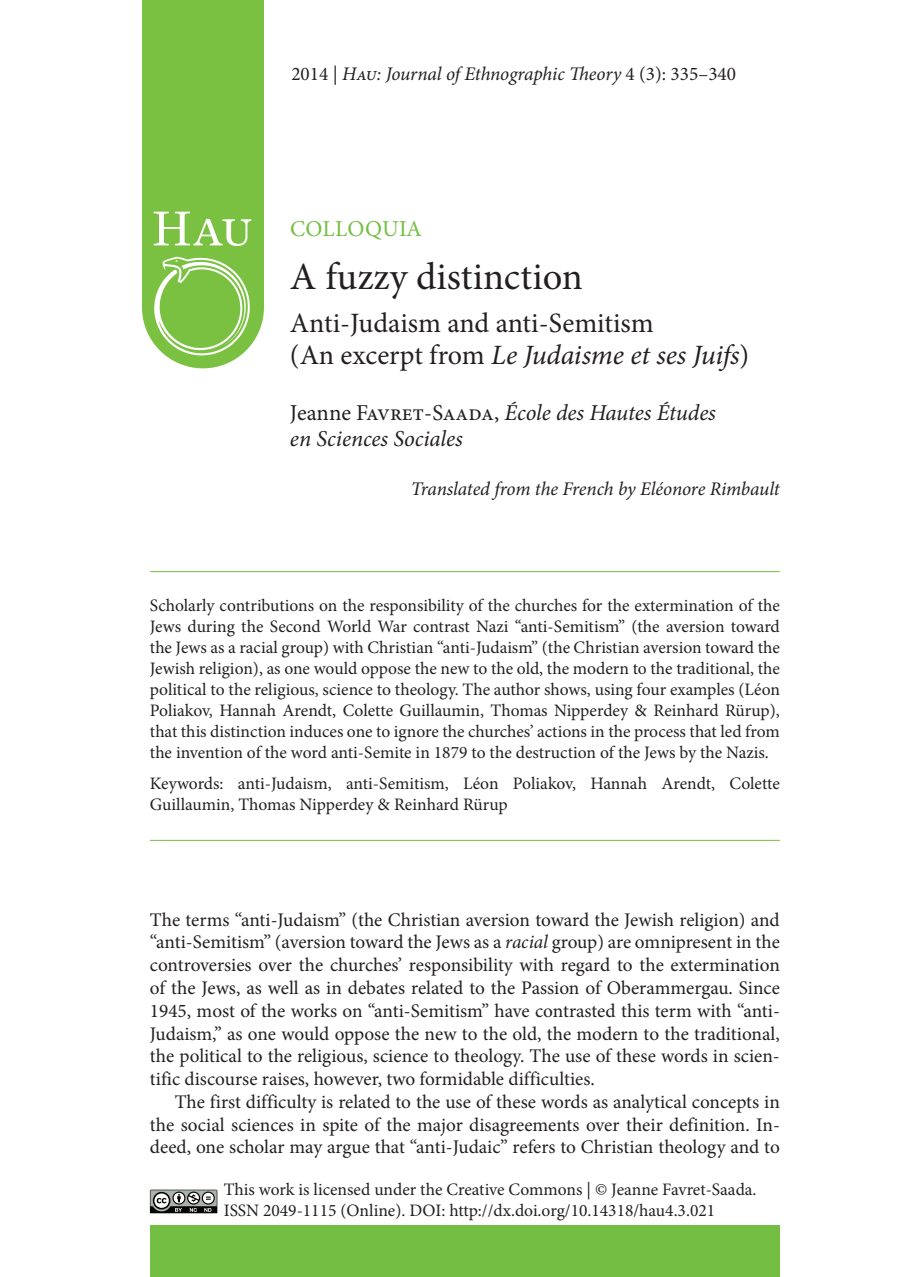
<style>
.page{position:relative;width:904px;height:1277px;background:#fff}
.page>*{position:absolute;margin:0;border:0;box-sizing:border-box;transform-origin:0 0}
.t1{font:38.5px "Minion Pro";color:#231f20}
.t2{font:28px/31.5px "Minion Pro";color:#231f20}
.t3{font:italic 22.75px/26.2px "Minion Pro";letter-spacing:-.005em;color:#231f20}
.t4{font:22.75px "Minion Pro";letter-spacing:.005em;color:#74bf43}
.t5{font:19.25px/22.8px "Minion Pro";letter-spacing:-.005em;color:#231f20;text-align:justify}
.t6{font:italic 19.25px "Minion Pro";letter-spacing:-.01em;color:#231f20}
.t7{font:17.5px/21px "Minion Pro";color:#231f20}
.s1{font-style:normal}
.s2{font-style:italic}
</style>
<div class="page">
<div style="left:150px;top:1225px;width:629px;height:51px;background:#74bf43"></div>
<svg style="left:142px;top:0;width:122px;height:368px;background:#85c652"></svg>
<svg style="left:150px;top:1189px;width:68px;height:25px;background:#7c7f7c"></svg>
<hr style="left:150px;top:571px;width:629px;height:1px;background:#74bf43">
<hr style="left:150px;top:840px;width:629px;height:1px;background:#74bf43">
<p class="t6" style="left:291px;top:60px;width:446px"><span class="s1">2014 |</span> Hau: Journal of Ethnographic Theory <span class="s1">4 (3): 335–340</span></p>
<h3 class="t4" style="left:290px;top:213px;width:133px">COLLOQUIA</h3>
<h1 class="t1" style="left:290px;top:251px;width:294px">A fuzzy distinction</h1>
<h2 class="t2" style="left:290px;top:307px;width:460px">Anti-Judaism and anti-Semitism<br>(An excerpt from <span class="s2">Le Judaisme et ses Juifs</span>)</h2>
<h3 class="t3" style="left:290px;top:399px;width:427px"><span class="s1">Jeanne Favret-Saada,</span> École des Hautes Études en Sciences Sociales</h3>
<p class="t6" style="left:410px;top:475px;width:370px">Translated from the French by Eléonore Rimbault</p>
<p class="t7" style="left:150px;top:594px;width:631px;text-align:justify">Scholarly contributions on the responsibility of the churches for the extermination of the Jews during the Second World War contrast Nazi “anti-Semitism” (the aversion toward the Jews as a racial group) with Christian “anti-Judaism” (the Christian aversion toward the Jewish religion), as one would oppose the new to the old, the modern to the traditional, the political to the religious, science to theology. The author shows, using four examples (Léon Poliakov, Hannah Arendt, Colette Guillaumin, Thomas Nipperdey &amp; Reinhard Rürup), that this distinction induces one to ignore the churches’ actions in the process that led from the invention of the word anti-Semite in 1879 to the destruction of the Jews by the Nazis.</p>
<p class="t7" style="left:150px;top:773px;width:631px">Keywords: anti-Judaism, anti-Semitism, Léon Poliakov, Hannah Arendt, Colette<br>Guillaumin, Thomas Nipperdey &amp; Reinhard Rürup</p>
<p class="t5" style="left:150px;top:908px;width:631px">The terms “anti-Judaism” (the Christian aversion toward the Jewish religion) and “anti-Semitism” (aversion toward the Jews as a <span class="s2">racial</span> group) are omnipresent in the controversies over the churches’ responsibility with regard to the extermination of the Jews, as well as in debates related to the Passion of Oberammergau. Since 1945, most of the works on “anti-Semitism” have contrasted this term with “anti-Judaism,” as one would oppose the new to the old, the modern to the traditional, the political to the religious, science to theology. The use of these words in scien&shy;tific discourse raises, however, two formidable difficulties.</p>
<p class="t5" style="left:150px;top:1090px;width:631px;text-indent:25px">The first difficulty is related to the use of these words as analytical concepts in the social sciences in spite of the major disagreements over their definition. In&shy;deed, one scholar may argue that “anti-Judaic” refers to Christian theology and to</p>
<p class="t7" style="left:224px;top:1178px;width:534px">This work is licensed under the Creative Commons | © Jeanne Favret-Saada.<br>ISSN 2049-1115 (Online). DOI: http://dx.doi.org/10.14318/hau4.3.021</p>
</div>
